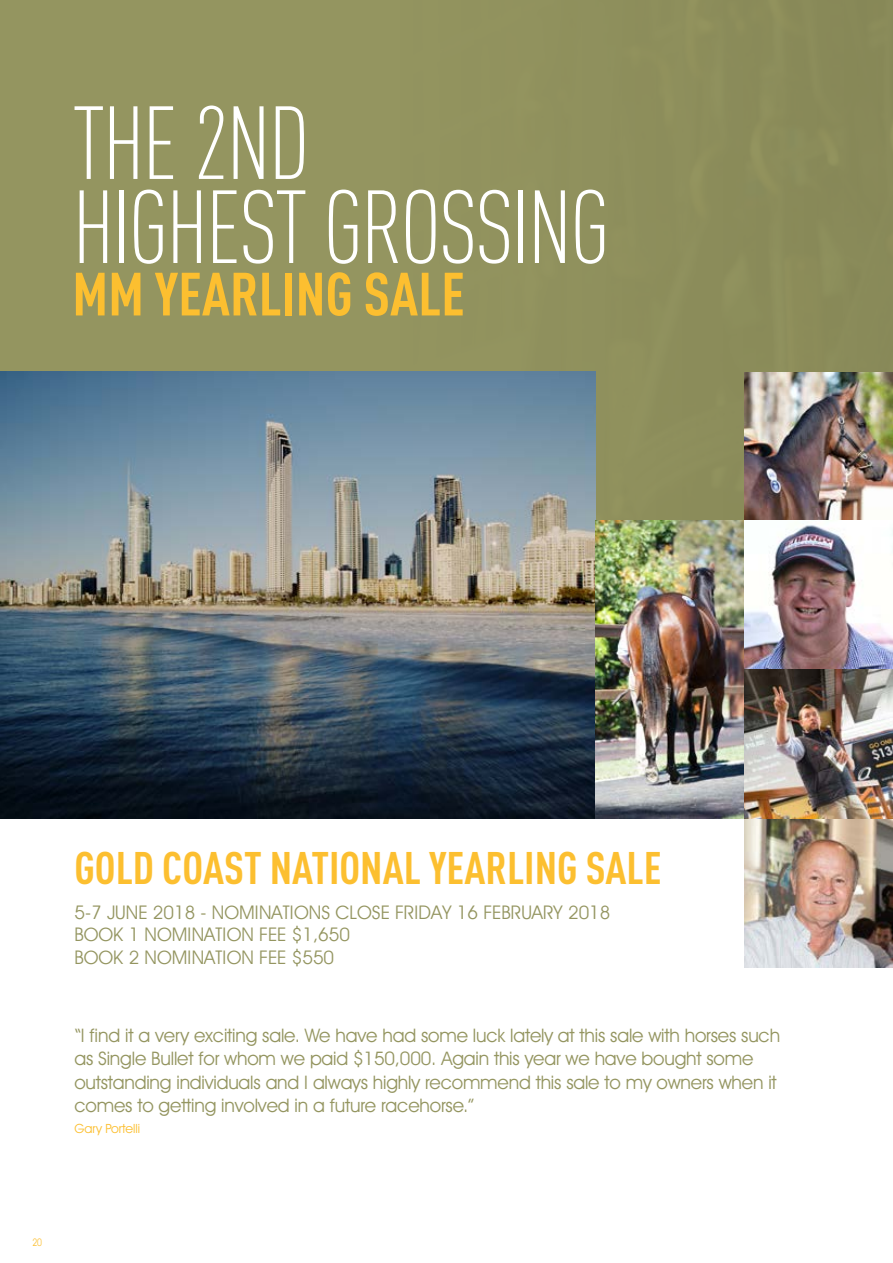
<style>
.page{position:relative;width:893px;height:1263px;background:#fff}
.page>*{position:absolute;margin:0;border:0;box-sizing:border-box;transform-origin:0 0}
.t1{font:300 102px/84px "DIN Cond";letter-spacing:-.025em;color:#fff}
.t2{font:700 60px "DIN Cond";color:#fcbf30}
.t3{font:700 45px "DIN Cond";color:#fcbf30}
.t4{font:18.75px/23.2px "Avant Garde IT Cby BT";letter-spacing:-.01em;color:#949560}
.t5{font:18.75px/22.5px "ITC Avant Garde Gothic BT";color:#949560}
.t6{font:12.75px "Avant Garde IT Cby BT";letter-spacing:-.005em;color:#fcbf30}
.t7{font:10.5px "Avant Garde IT Cby BT";color:#fcbf30;scale:.82 1}
</style>
<div class="page">
<div style="left:0;top:0;width:893px;height:819px;background:#949560"></div>
<img style="left:595px;top:0;width:298px;height:521px">
<img style="left:0;top:371px;width:595px;height:448px">
<img style="left:744px;top:372px;width:149px;height:149px">
<img style="left:744px;top:819px;width:149px;height:148px">
<img style="left:595px;top:521px;width:149px;height:298px">
<img style="left:744px;top:521px;width:149px;height:149px">
<img style="left:744px;top:670px;width:149px;height:149px">
<h1 class="t1" style="left:72px;top:101px;width:539px">THE 2ND<br>HIGHEST GROSSING</h1>
<h2 class="t2" style="left:72px;top:258px;width:394px">MM YEARLING SALE</h2>
<h3 class="t3" style="left:74px;top:840px;width:589px">GOLD COAST NATIONAL YEARLING SALE</h3>
<p class="t5" style="left:74px;top:901px;width:538px">5-7 JUNE 2018 - NOMINATIONS CLOSE FRIDAY 16 FEBRUARY 2018<br>BOOK 1 NOMINATION FEE $1,650<br>BOOK 2 NOMINATION FEE $550</p>
<p class="t4" style="left:74px;top:1023px;width:707px">“I find it a very exciting sale. We have had some luck lately at this sale with horses such as Single Bullet for whom we paid $150,000. Again this year we have bought some outstanding individuals and I always highly recommend this sale to my owners when it comes to getting involved in a future racehorse.”</p>
<p class="t6" style="left:74px;top:1121px;width:67px">Gary Portelli</p>
<p class="t7" style="left:32px;top:1235px;width:13px">20</p>
</div>
